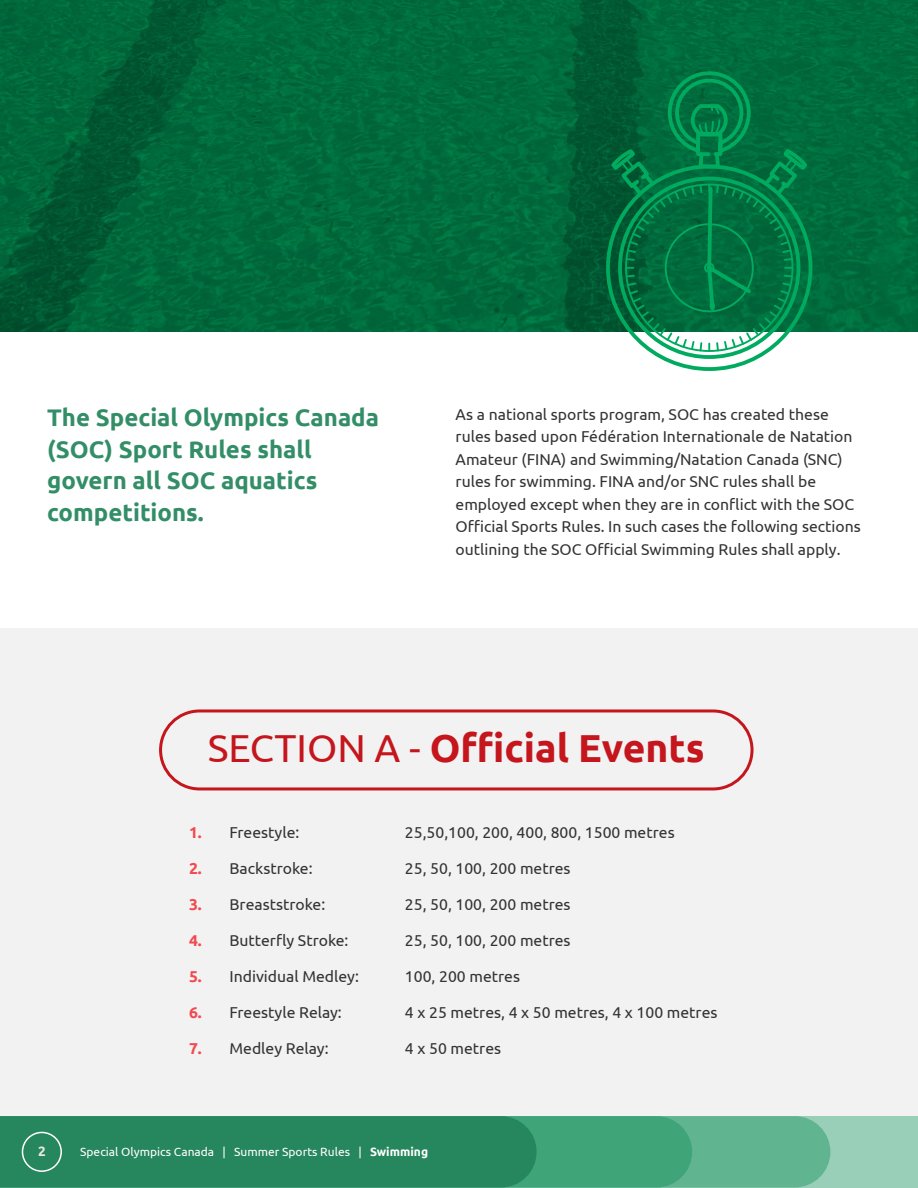
<style>
.page{position:relative;width:918px;height:1188px;background:#fff}
.page>*{position:absolute;margin:0;border:0;box-sizing:border-box;transform-origin:0 0}
.t1{font:700 39px "Ubuntu";color:#c4161c}
.t2{font:700 24px/31.5px "Ubuntu";color:#338e68}
.t3{font:15.75px/22.5px "Ubuntu";color:#333}
.t4{font:700 13.5px "Ubuntu";color:#eceadc}
.t5{font:12px "Ubuntu";color:#fff}
.s1{font-weight:400}
.s2{font-weight:700;color:#f14a50}
.s3{font-weight:700}
</style>
<div class="page">
<img style="left:0;top:0;width:918px;height:332px">
<div style="left:0;top:629px;width:918px;height:488px;background:#f2f2f2"></div>
<div style="left:159px;top:709px;width:595px;height:81px;border:3px solid #c4161c;border-radius:39px"></div>
<svg style="left:604px;top:163px;width:210px;height:208px"></svg>
<svg style="left:608px;top:69px;width:202px;height:284px;background:#0f7c4c"></svg>
<div style="left:0;top:1116px;width:918px;height:71px;background:#99cfb8"></div>
<div style="left:692px;top:1116px;width:138px;height:71px;background:#61b490"></div>
<div style="left:537px;top:1116px;width:155px;height:71px;background:#40a479"></div>
<div style="left:0;top:1116px;width:537px;height:71px;background:#26865e"></div>
<div style="left:22px;top:1132px;width:40px;height:40px;border:2px solid #fff;border-radius:50%"></div>
<h2 class="t2" style="left:47px;top:402px;width:333px">The Special Olympics Canada (SOC) Sport Rules shall govern all SOC aquatics competitions.</h2>
<p class="t3" style="left:456px;top:402px;width:407px">As a national sports program, SOC has created these rules based upon Fédération Internationale de Natation Amateur (FINA) and Swimming/Natation Canada (SNC) rules for swimming. FINA and/or SNC rules shall be employed except when they are in conflict with the SOC Official Sports Rules. In such cases the following sections outlining the SOC Official Swimming Rules shall apply.</p>
<h1 class="t1" style="left:208px;top:724px;width:498px"><span class="s1">SECTION A -</span> Official Events</h1>
<p class="t3" style="left:189px;top:820px;width:112px"><span class="s2">1.</span> Freestyle:</p>
<p class="t3" style="left:405px;top:820px;width:271px">25,50,100, 200, 400, 800, 1500 metres</p>
<p class="t3" style="left:189px;top:856px;width:125px"><span class="s2">2.</span> Backstroke:</p>
<p class="t3" style="left:405px;top:856px;width:167px">25, 50, 100, 200 metres</p>
<p class="t3" style="left:189px;top:892px;width:138px"><span class="s2">3.</span> Breaststroke:</p>
<p class="t3" style="left:405px;top:892px;width:167px">25, 50, 100, 200 metres</p>
<p class="t3" style="left:189px;top:928px;width:161px"><span class="s2">4.</span> Butterfly Stroke:</p>
<p class="t3" style="left:405px;top:928px;width:167px">25, 50, 100, 200 metres</p>
<p class="t3" style="left:189px;top:964px;width:172px"><span class="s2">5.</span> Individual Medley:</p>
<p class="t3" style="left:405px;top:964px;width:117px">100, 200 metres</p>
<p class="t3" style="left:189px;top:1000px;width:154px"><span class="s2">6.</span> Freestyle Relay:</p>
<p class="t3" style="left:405px;top:1000px;width:314px">4 x 25 metres, 4 x 50 metres, 4 x 100 metres</p>
<p class="t3" style="left:189px;top:1036px;width:141px"><span class="s2">7.</span> Medley Relay:</p>
<p class="t3" style="left:405px;top:1036px;width:98px">4 x 50 metres</p>
<p class="t4" style="left:38px;top:1144px;width:9px">2</p>
<p class="t5" style="left:80px;top:1144px;width:349px">Special Olympics Canada | Summer Sports Rules | <span class="s3">Swimming</span></p>
</div>
